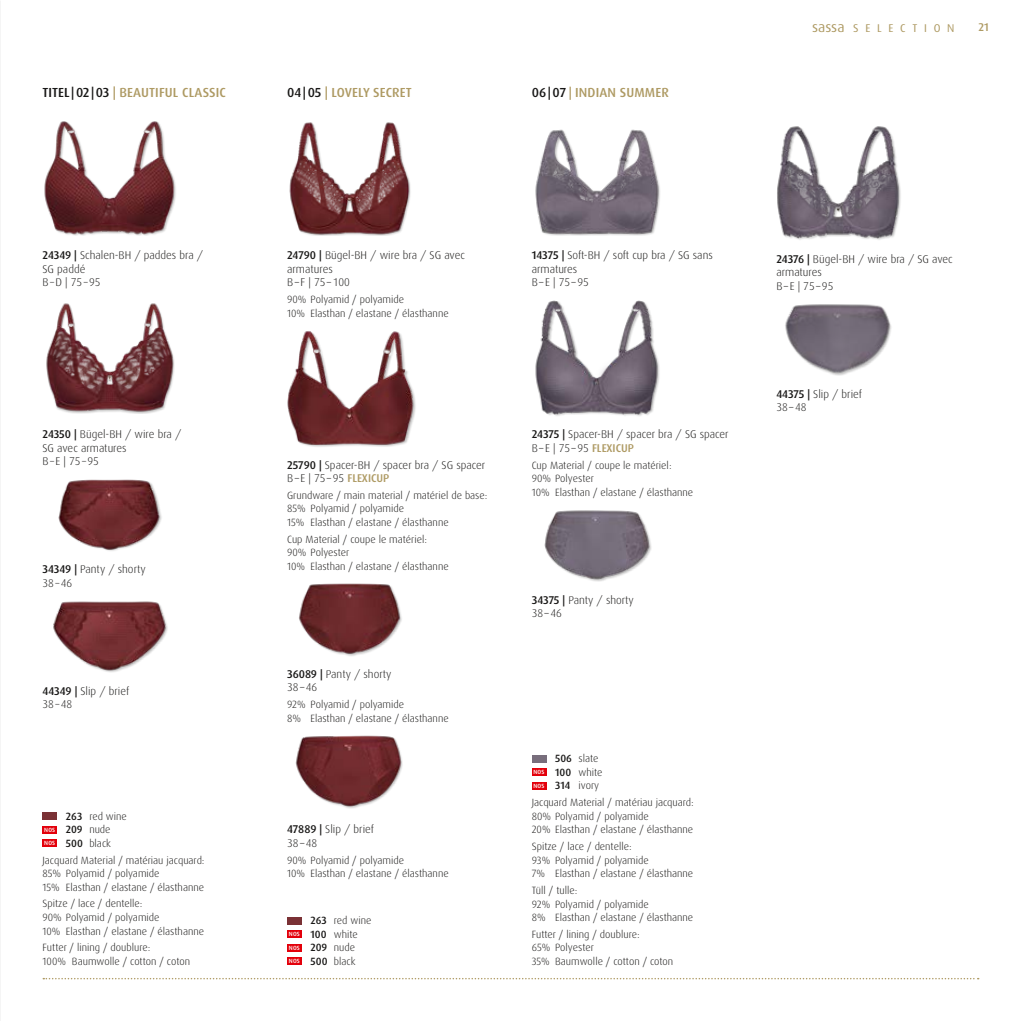
<style>
.page{position:relative;width:1021px;height:1021px;background:#fff}
.page>*{position:absolute;margin:0;border:0;box-sizing:border-box;transform-origin:0 0}
.t1{font:500 13.2px "Dax Pro";letter-spacing:.01em;color:#ae9a63}
.t2{font:300 11.25px/13.5px "Dax Extended";color:#181716}
.t3{font:11.25px "Dax Pro";letter-spacing:.6em;color:#ae9a63}
.t4{font:500 11.25px "Dax Pro";color:#ae9a63}
.t5{font:300 10.5px/13.5px "Dax Pro";color:#181716}
.s1{color:#181716}
.s2{font-size:13.5px}
.s3{font-family:"Dax Pro";font-weight:500}
.s4{font-family:"Dax Pro"}
.s5{font-weight:500}
.s6{font-weight:500;font-size:6px;color:#fff}
.s7{font-size:14.4px}
.s8{font-weight:500;color:#ae9a63}
</style>
<div class="page">
<img style="left:44px;top:121px;width:132px;height:114px">
<img style="left:46px;top:303px;width:129px;height:111px">
<div style="left:59px;top:480px;width:103px;height:71px;background:#181716;opacity:.25"></div>
<img style="left:58px;top:479px;width:104px;height:70px">
<img style="left:53px;top:601px;width:115px;height:70px">
<div style="left:43px;top:812px;width:14px;height:7px;background:#7a3135"></div>
<div style="left:43px;top:826px;width:14px;height:7px;background:#e3000b"></div>
<div style="left:43px;top:839px;width:14px;height:7px;background:#e3000b"></div>
<img style="left:289px;top:122px;width:122px;height:113px">
<img style="left:287px;top:331px;width:129px;height:114px">
<div style="left:300px;top:584px;width:103px;height:72px;background:#181716;opacity:.25"></div>
<img style="left:299px;top:583px;width:104px;height:71px">
<div style="left:296px;top:735px;width:108px;height:73px;background:#181716;opacity:.25"></div>
<img style="left:295px;top:735px;width:109px;height:71px">
<div style="left:287px;top:917px;width:14px;height:7px;background:#7a3135"></div>
<div style="left:287px;top:930px;width:14px;height:7px;background:#e3000b"></div>
<div style="left:287px;top:944px;width:14px;height:7px;background:#e3000b"></div>
<div style="left:287px;top:957px;width:14px;height:7px;background:#e3000b"></div>
<img style="left:535px;top:129px;width:125px;height:106px">
<img style="left:535px;top:300px;width:125px;height:114px">
<div style="left:544px;top:510px;width:108px;height:72px;background:#181716;opacity:.25"></div>
<img style="left:544px;top:510px;width:108px;height:70px">
<div style="left:531px;top:755px;width:15px;height:7px;background:#786e7c"></div>
<div style="left:531px;top:768px;width:15px;height:7px;background:#e3000b"></div>
<div style="left:531px;top:782px;width:15px;height:7px;background:#e3000b"></div>
<img style="left:777px;top:126px;width:124px;height:113px">
<div style="left:785px;top:305px;width:108px;height:71px;background:#181716;opacity:.25"></div>
<img style="left:785px;top:304px;width:108px;height:70px">
<svg style="left:43px;top:977px;width:935px;height:2px"></svg>
<p class="t1" style="left:43px;top:84px;width:185px"><span class="s1">TITEL |02|03</span> <span class="s2">|</span> BEAUTIFUL CLASSIC</p>
<p class="t2" style="left:43px;top:249px;width:162px"><span class="s3">24349 |</span> Schalen-BH / paddes bra /<br>SG paddé<br>B<span class="s4">–</span>D <span class="s4">|</span> 75<span class="s4">–</span>95</p>
<p class="t2" style="left:43px;top:427px;width:140px"><span class="s3">24350 |</span> Bügel-BH / wire bra /<br>SG avec armatures<br>B<span class="s4">–</span>E <span class="s4">|</span> 75<span class="s4">–</span>95</p>
<p class="t2" style="left:43px;top:562px;width:105px"><span class="s3">34349 |</span> Panty / shorty<br>38<span class="s4">–</span>46</p>
<p class="t2" style="left:43px;top:684px;width:88px"><span class="s3">44349 |</span> Slip / brief<br>38<span class="s4">–</span>48</p>
<p class="t5" style="left:44px;top:809px;width:84px;text-indent:22px"><span class="s5">263</span> red wine<br><span class="s6">NOS</span> <span class="s5">209</span> nude<br><span class="s6">NOS</span> <span class="s5">500</span> black</p>
<p class="t5" style="left:43px;top:853px;width:163px">Jacquard Material / matériau jacquard:<br>85% Polyamid / polyamide<br>15% Elasthan / elastane / élasthanne</p>
<p class="t5" style="left:43px;top:897px;width:163px">Spitze / lace / dentelle:<br>90% Polyamid / polyamide<br>10% Elasthan / elastane / élasthanne</p>
<p class="t5" style="left:43px;top:941px;width:149px">Futter / lining / doublure:<br>100% Baumwolle / cotton / coton</p>
<p class="t1" style="left:287px;top:84px;width:126px"><span class="s1">04|05</span> <span class="s2">|</span> LOVELY SECRET</p>
<p class="t1" style="left:531px;top:84px;width:139px"><span class="s1">06|07</span> | INDIAN SUMMER</p>
<p class="t3" style="left:812px;top:21px;width:144px"><span class="s7">sassa</span> SELECTION</p>
<p class="t4" style="left:978px;top:20px;width:12px">21</p>
<p class="t2" style="left:287px;top:249px;width:179px"><span class="s3">24790 |</span> Bügel-BH / wire bra / SG avec armatures<br>B–F <span class="s4">|</span> 75–100</p>
<p class="t5" style="left:287px;top:293px;width:163px">90% Polyamid / polyamide<br>10% Elasthan / elastane / élasthanne</p>
<p class="t2" style="left:287px;top:458px;width:200px"><span class="s3">25790 |</span> Spacer-BH / spacer bra / SG spacer<br>B– E <span class="s4">|</span> 75–95 <span class="s8">FLEXICUP</span></p>
<p class="t5" style="left:287px;top:488px;width:202px">Grundware / main material / matériel de base:<br>85% Polyamid / polyamide<br>15% Elasthan / elastane / élasthanne</p>
<p class="t5" style="left:287px;top:532px;width:163px">Cup Material / coupe le matériel:<br>90% Polyester<br>10% Elasthan / elastane / élasthanne</p>
<p class="t2" style="left:287px;top:667px;width:106px"><span class="s3">36089 |</span> Panty / shorty<br>38–46</p>
<p class="t5" style="left:287px;top:698px;width:163px">92% Polyamid / polyamide<br>8% Elasthan / elastane / élasthanne</p>
<p class="t2" style="left:287px;top:822px;width:88px"><span class="s3">47889 |</span> Slip / brief<br>38–48</p>
<p class="t5" style="left:287px;top:853px;width:163px">90% Polyamid / polyamide<br>10% Elasthan / elastane / élasthanne</p>
<p class="t5" style="left:289px;top:914px;width:84px;text-indent:22px"><span class="s5">263</span> red wine<br><span class="s6">NOS</span> <span class="s5">100</span> white<br><span class="s6">NOS</span> <span class="s5">209</span> nude<br><span class="s6">NOS</span> <span class="s5">500</span> black</p>
<p class="t2" style="left:531px;top:249px;width:182px"><span class="s3">14375 |</span> Soft-BH / soft cup bra / SG sans armatures<br>B–E <span class="s4">|</span> 75–95</p>
<p class="t2" style="left:531px;top:427px;width:198px"><span class="s3">24375 |</span> Spacer-BH / spacer bra / SG spacer<br>B– E <span class="s4">|</span> 75–95 <span class="s8">FLEXICUP</span></p>
<p class="t5" style="left:531px;top:458px;width:163px">Cup Material / coupe le matériel:<br>90% Polyester<br>10% Elasthan / elastane / élasthanne</p>
<p class="t2" style="left:531px;top:593px;width:104px"><span class="s3">34375 |</span> Panty / shorty<br>38–46</p>
<p class="t5" style="left:533px;top:752px;width:71px;text-indent:22px"><span class="s5">506</span> slate<br><span class="s6">NOS</span> <span class="s5">100</span> white<br><span class="s6">NOS</span> <span class="s5">314</span> ivory</p>
<p class="t5" style="left:531px;top:795px;width:163px">Jacquard Material / matériau jacquard:<br>80% Polyamid / polyamide<br>20% Elasthan / elastane / élasthanne</p>
<p class="t5" style="left:531px;top:839px;width:163px">Spitze / lace / dentelle:<br>93% Polyamid / polyamide<br>7% Elasthan / elastane / élasthanne</p>
<p class="t5" style="left:531px;top:883px;width:163px">Tüll / tulle:<br>92% Polyamid / polyamide<br>8% Elasthan / elastane / élasthanne</p>
<p class="t5" style="left:531px;top:927px;width:143px">Futter / lining / doublure:<br>65% Polyester<br>35% Baumwolle / cotton / coton</p>
<p class="t2" style="left:776px;top:252px;width:178px"><span class="s3">24376 |</span> Bügel-BH / wire bra / SG avec armatures<br>B–E <span class="s4">|</span> 75–95</p>
<p class="t2" style="left:776px;top:387px;width:87px"><span class="s3">44375 |</span> Slip / brief<br>38–48</p>
</div>
